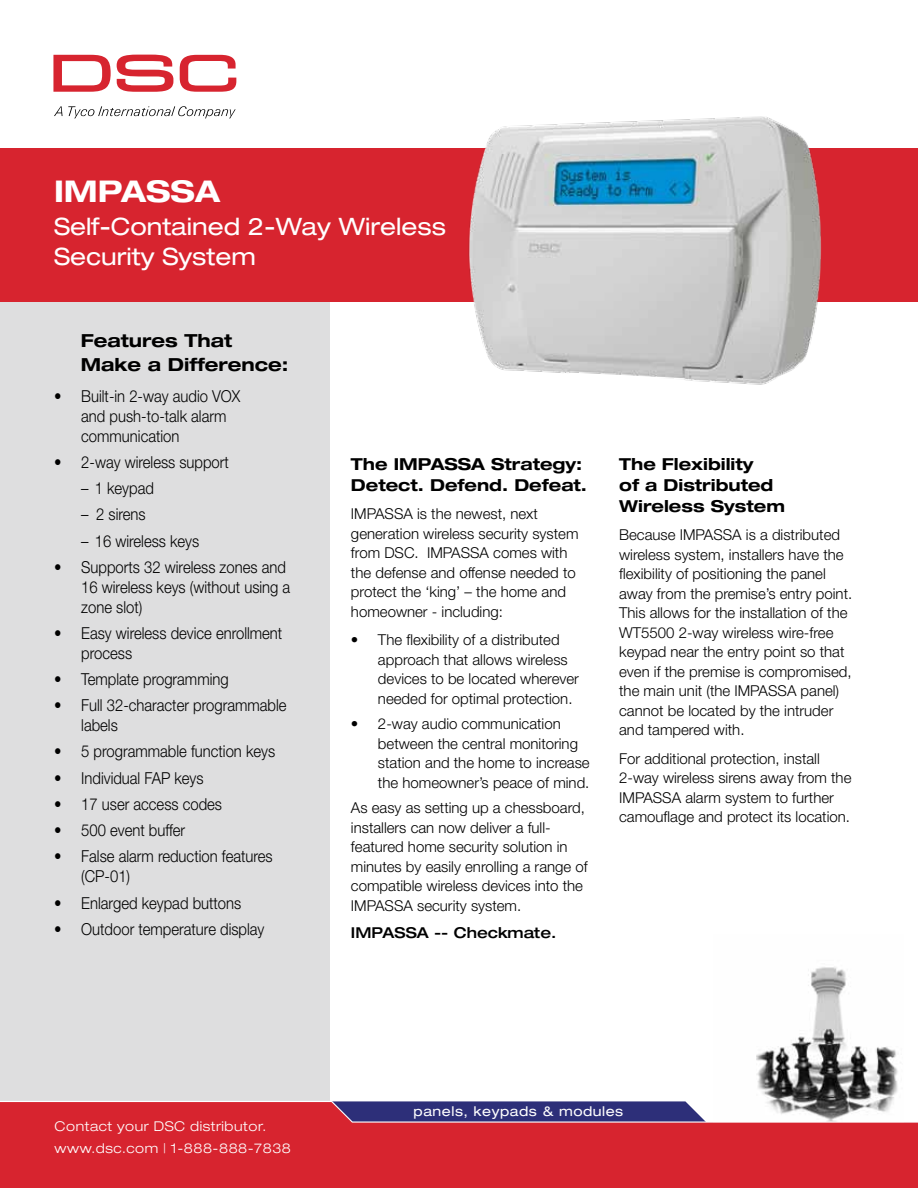
<style>
.page{position:relative;width:918px;height:1188px;background:#fff}
.page>*{position:absolute;margin:0;border:0;box-sizing:border-box;transform-origin:0 0}
.t1{font:700 expanded 30px "Helvetica Neue LT Std";color:#fff}
.t2{font:expanded 24px/30px "Helvetica Neue LT Std";color:#fff}
.t3{font:700 expanded 18px/24px "Helvetica Neue LT Std";color:#000}
.t4{font:300 16.5px/19.8px "Helvetica Neue LT Std";color:#000;scale:.9 1}
.t5{font:700 expanded 16.5px/21px "Helvetica Neue LT Std";color:#000}
.t6{font:300 15px/19.5px "Helvetica Neue LT Pro";color:#000}
.t7{font:500 expanded 15px "Helvetica Neue LT Pro";color:#000}
.t8{font:300 expanded 13.5px/21.1px "Helvetica Neue LT Std";letter-spacing:.04em;color:#fff}
.t9{font:expanded 13.5px "Helvetica Neue LT Std";letter-spacing:.04em;color:#fff}
</style>
<div class="page">
<img style="left:756px;top:967px;width:142px;height:133px">
<div style="left:0;top:162px;width:329px;height:1026px;background:#dededf"></div>
<div style="left:0;top:148px;width:918px;height:154px;background:#d7242f"></div>
<svg style="left:0;top:1100px;width:918px;height:88px;background:#c93444"></svg>
<svg style="left:53px;top:55px;width:58px;height:37px"></svg>
<svg style="left:117px;top:55px;width:56px;height:37px"></svg>
<svg style="left:180px;top:55px;width:56px;height:37px"></svg>
<svg style="left:54px;top:106px;width:182px;height:12px"></svg>
<img style="left:468px;top:116px;width:353px;height:269px">
<h1 class="t1" style="left:54px;top:172px;width:168px">IMPASSA</h1>
<h2 class="t2" style="left:54px;top:211px;width:394px">Self-Contained 2-Way Wireless<br>Security System</h2>
<p class="t3" style="left:81px;top:328px;width:209px">Features That<br>Make a Difference:</p>
<p class="t4" style="left:81px;top:386px;width:178px;text-indent:-27px">• Built-in 2-way audio VOX and push-to-talk alarm communication</p>
<p class="t4" style="left:54px;top:452px;width:196px">• 2-way wireless support</p>
<p class="t4" style="left:81px;top:478px;width:82px">– 1 keypad</p>
<p class="t4" style="left:81px;top:504px;width:73px">– 2 sirens</p>
<p class="t4" style="left:81px;top:531px;width:133px">– 16 wireless keys</p>
<p class="t4" style="left:81px;top:557px;width:234px;text-indent:-27px">• Supports 32 wireless zones and<br>16 wireless keys (without using a zone slot)</p>
<p class="t4" style="left:81px;top:623px;width:225px;text-indent:-27px">• Easy wireless device enrollment process</p>
<p class="t4" style="left:54px;top:669px;width:195px">• Template programming</p>
<p class="t4" style="left:81px;top:695px;width:230px;text-indent:-27px">• Full 32-character programmable labels</p>
<p class="t4" style="left:54px;top:741px;width:247px">• 5 programmable function keys</p>
<p class="t4" style="left:54px;top:767px;width:167px">• Individual FAP keys</p>
<p class="t4" style="left:54px;top:794px;width:188px">• 17 user access codes</p>
<p class="t4" style="left:54px;top:820px;width:147px">• 500 event buffer</p>
<p class="t4" style="left:81px;top:846px;width:214px;text-indent:-27px">• False alarm reduction features (CP-01)</p>
<p class="t4" style="left:54px;top:892px;width:209px">• Enlarged keypad buttons</p>
<p class="t4" style="left:54px;top:919px;width:235px">• Outdoor temperature display</p>
<p class="t5" style="left:351px;top:453px;width:238px">The IMPASSA Strategy:<br>Detect. Defend. Defeat.</p>
<p class="t6" style="left:351px;top:504px;width:229px">IMPASSA is the newest, next generation wireless security system from DSC. IMPASSA comes with the defense and offense needed to protect the ‘king’ – the home and homeowner - including:</p>
<p class="t6" style="left:378px;top:630px;width:202px;text-indent:-27px">• The flexibility of a distributed approach that allows wireless devices to be located wherever needed for optimal protection.</p>
<p class="t6" style="left:378px;top:714px;width:213px;text-indent:-27px">• 2-way audio communication between the central monitoring station and the home to increase the homeowner’s peace of mind.</p>
<p class="t6" style="left:351px;top:798px;width:238px">As easy as setting up a chessboard, installers can now deliver a full&shy;featured home security solution in minutes by easily enrolling a range of compatible wireless devices into the IMPASSA security system.</p>
<p class="t7" style="left:351px;top:924px;width:207px">IMPASSA -- Checkmate.</p>
<p class="t5" style="left:619px;top:453px;width:167px">The Flexibility<br>of a Distributed<br>Wireless System</p>
<p class="t6" style="left:619px;top:525px;width:235px">Because IMPASSA is a distributed wireless system, installers have the flexibility of positioning the panel away from the premise’s entry point.<br>This allows for the installation of the WT5500 2-way wireless wire-free keypad near the entry point so that even if the premise is compromised, the main unit (the IMPASSA panel) cannot be located by the intruder and tampered with.</p>
<p class="t6" style="left:619px;top:748px;width:234px">For additional protection, install 2-way wireless sirens away from the IMPASSA alarm system to further camouflage and protect its location.</p>
<p class="t8" style="left:55px;top:1116px;width:238px">Contact your DSC distributor. www.dsc.com | 1-888-888-7838</p>
<p class="t9" style="left:414px;top:1103px;width:211px">panels, keypads &amp; modules</p>
</div>
